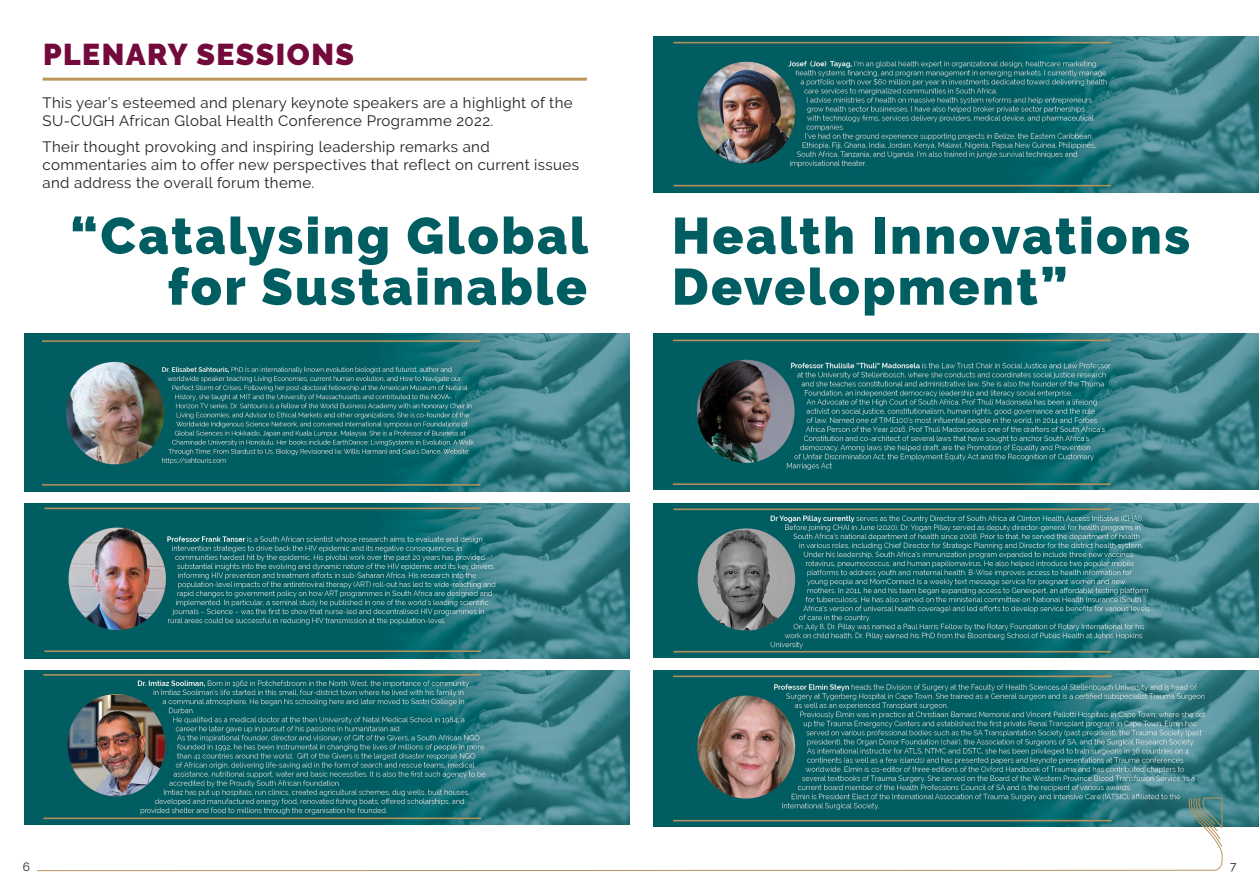
<style>
.page{position:relative;width:1259px;height:893px;background:#fff}
.page>*{position:absolute;margin:0;border:0;box-sizing:border-box;transform-origin:0 0}
.t1{font:900 51px/51px "Raleway";letter-spacing:.05em;color:#005e62}
.HEADINGS{font:900 30px "Raleway";letter-spacing:.05em;color:#730a3b}
.Paragraph_Copy{font:15px/18px "Raleway";letter-spacing:.025em;color:#231f20}
.t2{font:12px "Raleway";color:#231f20}
</style>
<div class="page">
<hr style="left:43px;top:78px;width:544px;height:3px;background:#bd955c">
<img style="left:653px;top:671px;width:606px;height:155px">
<img style="left:653px;top:334px;width:606px;height:156px">
<img style="left:653px;top:37px;width:606px;height:156px">
<img style="left:653px;top:503px;width:606px;height:154px">
<img style="left:24px;top:503px;width:605px;height:155px">
<img style="left:24px;top:671px;width:605px;height:154px">
<img style="left:24px;top:334px;width:605px;height:157px">
<svg style="left:36px;top:797px;width:1186px;height:74px"></svg>
<svg style="left:1189px;top:797px;width:33px;height:50px"></svg>
<p class="HEADINGS" style="left:43px;top:37px;width:312px">PLENARY SESSIONS</p>
<p class="Paragraph_Copy" style="left:43px;top:93px;width:531px">This year’s esteemed and plenary keynote speakers are a highlight of the<br>SU-CUGH African Global Health Conference Programme 2022.</p>
<p class="Paragraph_Copy" style="left:43px;top:138px;width:538px">Their thought provoking and inspiring leadership remarks and commentaries aim to offer new perspectives that reflect on current issues and address the overall forum theme.</p>
<p class="t1" style="left:70px;top:210px;width:519px">“Catalysing Global</p>
<p class="t1" style="left:168px;top:261px;width:421px">for Sustainable</p>
<p class="t1" style="left:672px;top:210px;width:519px">Health Innovations<br>Development”</p>
<p class="t2" style="left:23px;top:859px;width:9px">6</p>
<p class="t2" style="left:1230px;top:858px;width:8px">7</p>
</div>
